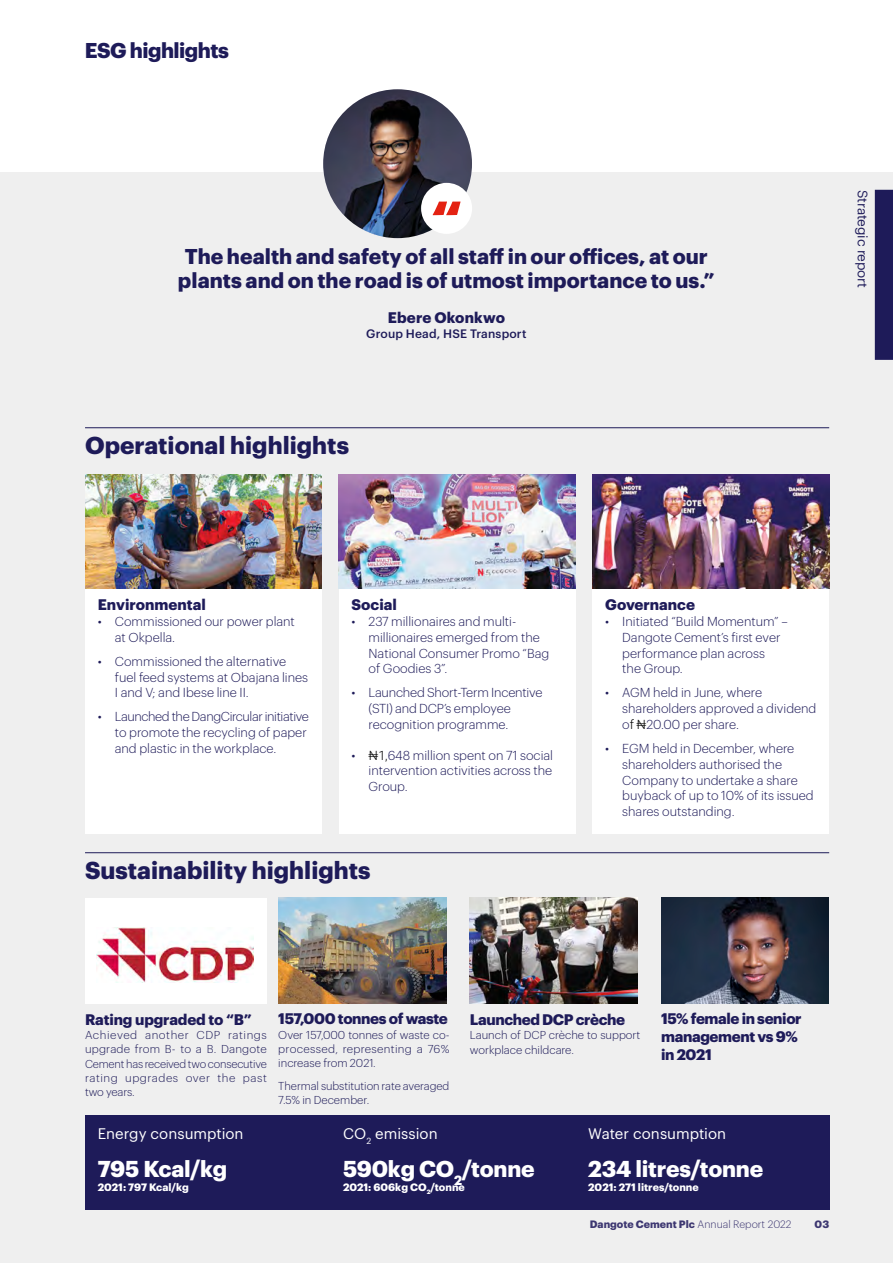
<style>
.page{position:relative;width:893px;height:1263px;background:#fff}
.page>*{position:absolute;margin:0;border:0;box-sizing:border-box;transform-origin:0 0}
.Subhead_0{font:700 24px "Graphik";color:#1e1b59}
.Factoid_mid_figure{font:700 22.5px "Graphik";letter-spacing:-.01em;color:#fff}
.Pullout_Quote{font:700 21px/24px "Graphik";color:#1e1b59;text-align:center}
.Page_Title{font:700 21px "Graphik";letter-spacing:-.025em;color:#1e1b59}
.Subhead_1{font:700 15px/18px "Graphik";letter-spacing:-.025em;color:#1e1b59}
.Factoid_Title{font:15px "Graphik";color:#fff}
.Subhead_1-2{font:700 15px "Graphik";color:#1e1b59}
.Signoff_1{font:700 15px "Graphik";letter-spacing:.01em;color:#1e1b59}
.t1{font:13.5px "Graphik";letter-spacing:-.01em;color:#1e1b59}
.t2{font:300 12.75px/15.8px "Graphik";color:#1e1b59}
.Signoff_2{font:500 12px "Graphik";letter-spacing:.015em;color:#1e1b59}
.Body_Text_Small{font:300 11.25px/14.2px "Graphik";color:#1e1b59;text-align:justify}
.Factoid_Comparison{font:700 10.5px "Graphik";color:#fff}
.t3{font:700 10.5px "Graphik";color:#3d3771}
.s1{font-family:"Roboto";color:#000}
.s2{font-weight:300}
</style>
<div class="page">
<div style="left:0;top:172px;width:893px;height:1091px;background:#efefef"></div>
<div style="left:875px;top:190px;width:18px;height:170px;background:#1e1b59"></div>
<hr style="left:85px;top:427px;width:744px;height:1px;background:#1e1b59">
<div style="left:85px;top:587px;width:237px;height:246px;background:#fff"></div>
<div style="left:592px;top:587px;width:237px;height:246px;background:#fff"></div>
<div style="left:339px;top:587px;width:236px;height:246px;background:#fff"></div>
<img style="left:85px;top:474px;width:237px;height:114px">
<img style="left:339px;top:474px;width:236px;height:114px">
<img style="left:592px;top:474px;width:237px;height:114px">
<hr style="left:85px;top:852px;width:744px;height:1px;background:#1e1b59">
<div style="left:85px;top:898px;width:182px;height:105px;background:#fff"></div>
<img style="left:97px;top:927px;width:157px;height:56px">
<div style="left:85px;top:1115px;width:744px;height:94px;background:#1e1b59"></div>
<img style="left:470px;top:898px;width:168px;height:105px">
<img style="left:661px;top:898px;width:168px;height:105px">
<img style="left:278px;top:898px;width:168px;height:105px">
<img style="left:323px;top:89px;width:149px;height:149px;border-radius:74px">
<div style="left:421px;top:183px;width:51px;height:51px;background:#fff;border-radius:50%"></div>
<svg style="left:433px;top:202px;width:27px;height:13px"></svg>
<p class="Page_Title" style="left:85px;top:34px;width:146px">ESG highlights</p>
<p class="Pullout_Quote" style="left:178px;top:243px;width:538px">The health and safety of all staff in our offices, at our plants and on the road is of utmost importance to us.”</p>
<p class="Signoff_1" style="left:388px;top:306px;width:119px">Ebere Okonkwo</p>
<p class="Signoff_2" style="left:366px;top:325px;width:162px">Group Head, HSE Transport</p>
<p class="Subhead_0" style="left:85px;top:426px;width:265px">Operational highlights</p>
<p class="t1" style="left:873px;top:190px;width:100px;rotate:90deg">Strategic report</p>
<p class="Subhead_1-2" style="left:98px;top:593px;width:109px">Environmental</p>
<p class="t2" style="left:115px;top:613px;width:182px;text-indent:-17px">• Commissioned our power plant at Okpella.</p>
<p class="t2" style="left:115px;top:652px;width:195px;text-indent:-17px">• Commissioned the alternative fuel feed systems at Obajana lines<br>I and V; and Ibese line II.</p>
<p class="t2" style="left:115px;top:708px;width:196px;text-indent:-17px">• Launched the DangCircular initiative to promote the recycling of paper and plastic in the workplace.</p>
<p class="Subhead_1" style="left:351px;top:595px;width:47px">Social</p>
<p class="t2" style="left:369px;top:613px;width:182px;text-indent:-17px">• 237 millionaires and multi&shy;millionaires emerged from the<br>National Consumer Promo “Bag of Goodies 3”.</p>
<p class="t2" style="left:369px;top:684px;width:175px;text-indent:-17px">• Launched Short-Term Incentive (STI) and DCP’s employee recognition programme.</p>
<p class="t2" style="left:369px;top:746px;width:186px;text-align:justify;text-indent:-17px">• <span class="s1">₦1,</span>648 million spent on 71 social intervention activities across the Group.</p>
<p class="Subhead_0" style="left:85px;top:851px;width:287px">Sustainability highlights</p>
<p class="Subhead_1-2" style="left:605px;top:593px;width:91px">Governance</p>
<p class="t2" style="left:622px;top:613px;width:167px;text-indent:-17px">• Initiated “Build Momentum” –<br>Dangote Cement’s first ever performance plan across<br>the Group.</p>
<p class="t2" style="left:622px;top:684px;width:196px;text-indent:-17px">• AGM held in June, where shareholders approved a dividend o<span class="s1">f ₦</span>20.00 per share.</p>
<p class="t2" style="left:622px;top:740px;width:193px;text-indent:-17px">• EGM held in December, where shareholders authorised the<br>Company to undertake a share buyback of up to 10% of its issued shares outstanding.</p>
<p class="Subhead_1" style="left:85px;top:1009px;width:168px">Rating upgraded to “B”</p>
<p class="Body_Text_Small" style="left:85px;top:1027px;width:183px">Achieved another CDP ratings upgrade from B- to a B. Dangote Cement has received two consecutive rating upgrades over the past two years.</p>
<p class="Factoid_Title" style="left:98px;top:1122px;width:147px">Energy consumption</p>
<p class="Factoid_mid_figure" style="left:98px;top:1151px;width:131px">795 Kcal/kg</p>
<p class="Factoid_Comparison" style="left:98px;top:1179px;width:93px">2021: 797 Kcal/kg</p>
<p class="Subhead_1" style="left:278px;top:1008px;width:171px">157,000 tonnes of waste</p>
<p class="Body_Text_Small" style="left:278px;top:1026px;width:173px">Over 157,000 tonnes of waste co&shy;processed, representing a 76% increase from 2021.</p>
<p class="Body_Text_Small" style="left:278px;top:1077px;width:173px">Thermal substitution rate averaged<br>7.5% in December.</p>
<p class="Subhead_1" style="left:470px;top:1009px;width:157px">Launched DCP crèche</p>
<p class="Body_Text_Small" style="left:470px;top:1027px;width:172px">Launch of DCP crèche to support workplace childcare.</p>
<p class="Subhead_1" style="left:661px;top:1008px;width:142px">15% female in senior management vs 9% in 2021</p>
<p class="Factoid_Title" style="left:343px;top:1122px;width:96px">CO<sub>2</sub> emission</p>
<p class="Factoid_mid_figure" style="left:343px;top:1151px;width:193px">590kg CO<sub>2</sub>/tonne</p>
<p class="Factoid_Comparison" style="left:343px;top:1179px;width:123px">2021: 606kg CO<sub>2</sub>/tonne</p>
<p class="Factoid_Title" style="left:588px;top:1122px;width:139px">Water consumption</p>
<p class="Factoid_mid_figure" style="left:588px;top:1151px;width:176px">234 litres/tonne</p>
<p class="Factoid_Comparison" style="left:588px;top:1179px;width:112px">2021: 271 litres/tonne</p>
<p class="t3" style="left:590px;top:1216px;width:203px">Dangote Cement Plc <span class="s2">Annual Report 2022</span></p>
<p class="t3" style="left:814px;top:1216px;width:16px">03</p>
</div>
